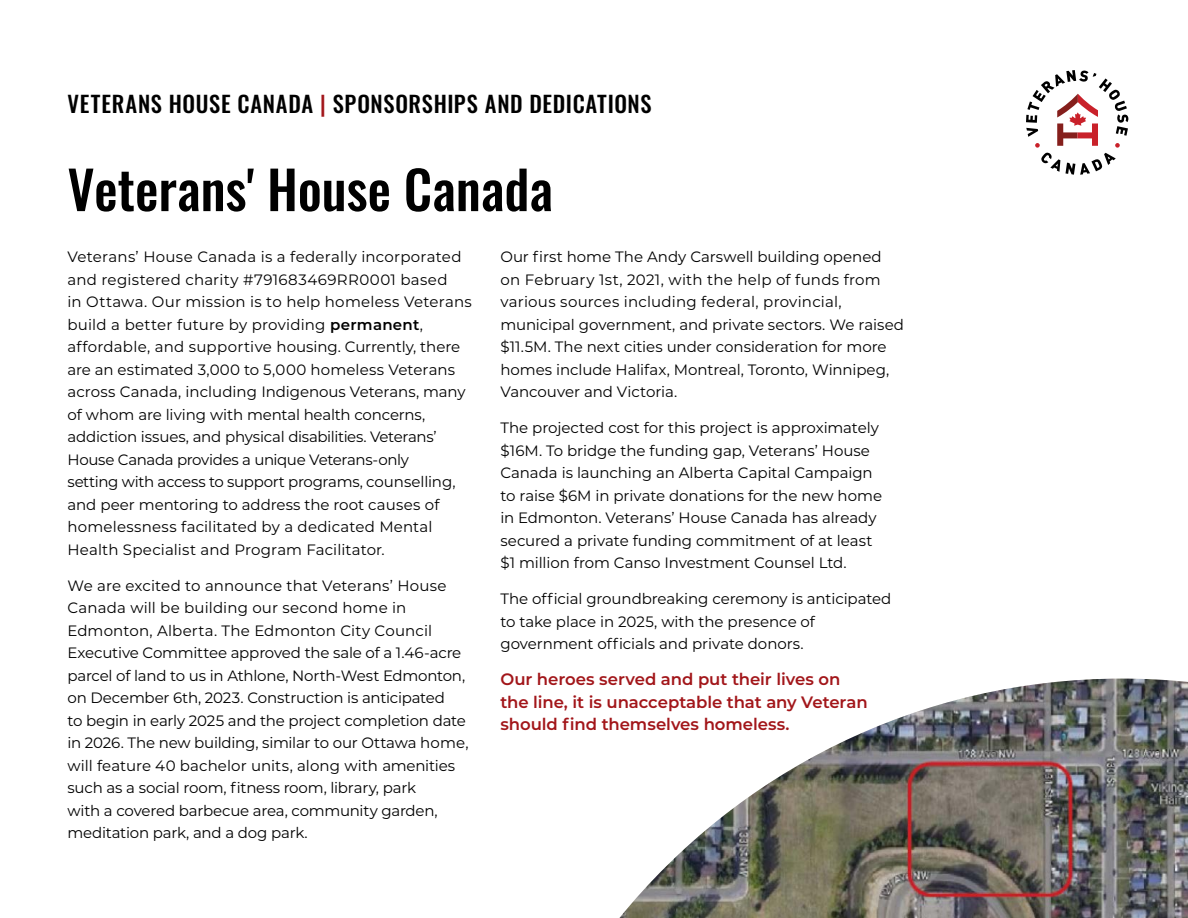
<style>
.page{position:relative;width:1188px;height:918px;background:#fff}
.page>*{position:absolute;margin:0;border:0;box-sizing:border-box;transform-origin:0 0}
.t1{font:52.5px "Oswald";color:#000}
.t2{font:22.5px "Oswald";letter-spacing:.03em;color:#000}
.t3{font:600 16.5px/22.5px "Montserrat";letter-spacing:-.005em;color:#a2161a}
.t4{font:15px/22.5px "Montserrat";letter-spacing:-.005em;color:#000}
.s1{color:#a2161a}
.s2{font-weight:600}
</style>
<div class="page">
<svg style="left:1026px;top:70px;width:102px;height:105px"></svg>
<img style="left:619px;top:679px;width:569px;height:239px">
<h2 class="t2" style="left:68px;top:84px;width:586px">VETERANS HOUSE CANADA <span class="s1">|</span> SPONSORSHIPS AND DEDICATIONS</h2>
<h1 class="t1" style="left:68px;top:143px;width:487px">Veterans' House Canada</h1>
<p class="t4" style="left:68px;top:245px;width:406px">Veterans’ House Canada is a federally incorporated and registered charity #791683469RR0001 based<br>in Ottawa. Our mission is to help homeless Veterans build a better future by providing <span class="s2">permanent</span>, affordable, and supportive housing. Currently, there are an estimated 3,000 to 5,000 homeless Veterans across Canada, including Indigenous Veterans, many of whom are living with mental health concerns, addiction issues, and physical disabilities. Veterans’ House Canada provides a unique Veterans-only<br>setting with access to support programs, counselling, and peer mentoring to address the root causes of homelessness facilitated by a dedicated Mental Health Specialist and Program Facilitator.</p>
<p class="t4" style="left:68px;top:573px;width:403px">We are excited to announce that Veterans’ House Canada will be building our second home in Edmonton, Alberta. The Edmonton City Council Executive Committee approved the sale of a 1.46-acre parcel of land to us in Athlone, North-West Edmonton, on December 6th, 2023. Construction is anticipated<br>to begin in early 2025 and the project completion date in 2026. The new building, similar to our Ottawa home, will feature 40 bachelor units, along with amenities such as a social room, fitness room, library, park<br>with a covered barbecue area, community garden, meditation park, and a dog park.</p>
<p class="t4" style="left:500px;top:245px;width:405px">Our first home The Andy Carswell building opened on February 1st, 2021, with the help of funds from various sources including federal, provincial, municipal government, and private sectors. We raised $11.5M. The next cities under consideration for more homes include Halifax, Montreal, Toronto, Winnipeg, Vancouver and Victoria.</p>
<p class="t4" style="left:500px;top:416px;width:383px">The projected cost for this project is approximately $16M. To bridge the funding gap, Veterans’ House Canada is launching an Alberta Capital Campaign to raise $6M in private donations for the new home in Edmonton. Veterans’ House Canada has already secured a private funding commitment of at least $1 million from Canso Investment Counsel Ltd.</p>
<p class="t4" style="left:500px;top:587px;width:393px">The official groundbreaking ceremony is anticipated to take place in 2025, with the presence of government officials and private donors.</p>
<p class="t3" style="left:500px;top:667px;width:369px">Our heroes served and put their lives on the line, it is unacceptable that any Veteran should find themselves homeless.</p>
</div>
